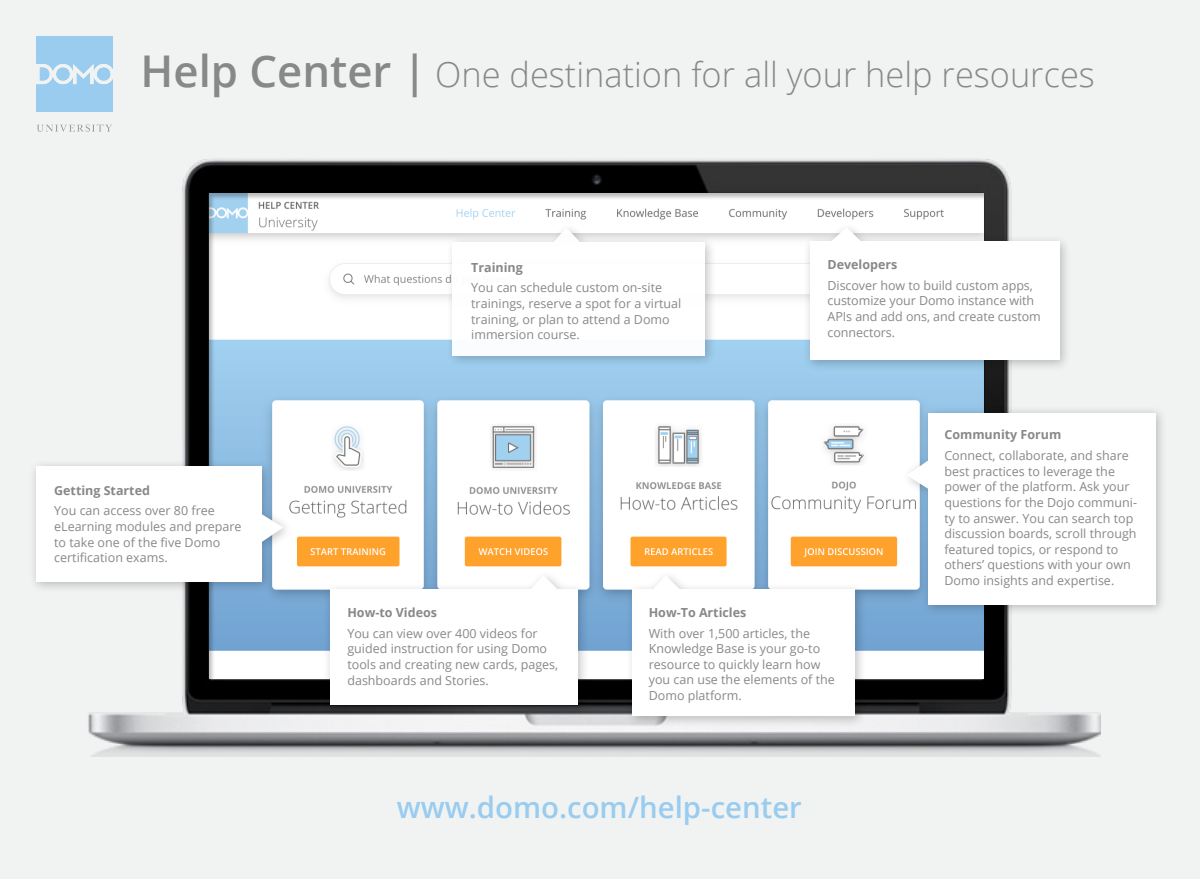
<style>
.page{position:relative;width:1200px;height:879px;background:#f1f3f3}
.page>*{position:absolute;margin:0;border:0;box-sizing:border-box;transform-origin:0 0}
.t1{font:300 34.38px "Open Sans";color:#888}
.t2{font:600 29.38px "Open Sans";color:#9ce}
.t3{font:12.5px/15.6px "Open Sans";color:#888}
.t4{font:700 12.5px "Open Sans";color:#888}
.s1{font-weight:600;font-size:43.75px}
</style>
<div class="page">
<img style="left:88px;top:158px;width:1012px;height:598px">
<div style="left:204px;top:189px;width:784px;height:489px;background:#000;opacity:.27"></div>
<div style="left:445px;top:221px;width:272px;height:147px;background:#000;opacity:.24"></div>
<div style="left:452px;top:243px;width:253px;height:113px;background:#fff"></div>
<svg style="left:552px;top:227px;width:29px;height:16px"></svg>
<div style="left:803px;top:221px;width:269px;height:151px;background:#000;opacity:.24"></div>
<div style="left:810px;top:242px;width:250px;height:118px;background:#fff"></div>
<svg style="left:830px;top:227px;width:32px;height:15px"></svg>
<div style="left:901px;top:405px;width:267px;height:211px;background:#000;opacity:.24"></div>
<div style="left:928px;top:413px;width:228px;height:191px;background:#fff"></div>
<svg style="left:907px;top:460px;width:21px;height:29px"></svg>
<div style="left:625px;top:569px;width:242px;height:159px;background:#000;opacity:.24"></div>
<div style="left:632px;top:590px;width:223px;height:126px;background:#fff"></div>
<svg style="left:652px;top:575px;width:29px;height:15px"></svg>
<div style="left:322px;top:569px;width:267px;height:148px;background:#000;opacity:.24"></div>
<div style="left:330px;top:590px;width:248px;height:115px;background:#fff"></div>
<svg style="left:530px;top:575px;width:28px;height:15px"></svg>
<div style="left:29px;top:459px;width:265px;height:134px;background:#000;opacity:.24"></div>
<div style="left:36px;top:467px;width:225px;height:115px;background:#fff"></div>
<svg style="left:261px;top:514px;width:22px;height:28px"></svg>
<img style="left:37px;top:36px;width:76px;height:96px">
<h1 class="t1" style="left:141px;top:51px;width:956px"><span class="s1">Help Center |</span> One destination for all your help resources</h1>
<p class="t4" style="left:54px;top:481px;width:97px">Getting Started</p>
<p class="t3" style="left:54px;top:503px;width:189px">You can access over 80 free eLearning modules and prepare to take one of the five Domo certification exams.</p>
<p class="t4" style="left:471px;top:258px;width:53px">Training</p>
<p class="t3" style="left:471px;top:280px;width:212px">You can schedule custom on-site trainings, reserve a spot for a virtual training, or plan to attend a Domo immersion course.</p>
<p class="t4" style="left:828px;top:256px;width:71px">Developers</p>
<p class="t3" style="left:828px;top:277px;width:215px">Discover how to build custom apps, customize your Domo instance with<br>APIs and add ons, and create custom connectors.</p>
<p class="t4" style="left:944px;top:426px;width:119px">Community Forum</p>
<p class="t3" style="left:944px;top:447px;width:194px">Connect, collaborate, and share best practices to leverage the power of the platform. Ask your questions for the Dojo communi&shy;ty to answer. You can search top discussion boards, scroll through featured topics, or respond to others’ questions with your own<br>Domo insights and expertise.</p>
<p class="t4" style="left:347px;top:604px;width:91px">How-to Videos</p>
<p class="t3" style="left:347px;top:625px;width:212px">You can view over 400 videos for guided instruction for using Domo tools and creating new cards, pages, dashboards and Stories.</p>
<p class="t4" style="left:649px;top:603px;width:99px">How-To Articles</p>
<p class="t3" style="left:649px;top:625px;width:188px">With over 1,500 articles, the<br>Knowledge Base is your go-to resource to quickly learn how you can use the elements of the<br>Domo platform.</p>
<h2 class="t2" style="left:397px;top:787px;width:407px">www.domo.com/help-center</h2>
</div>
